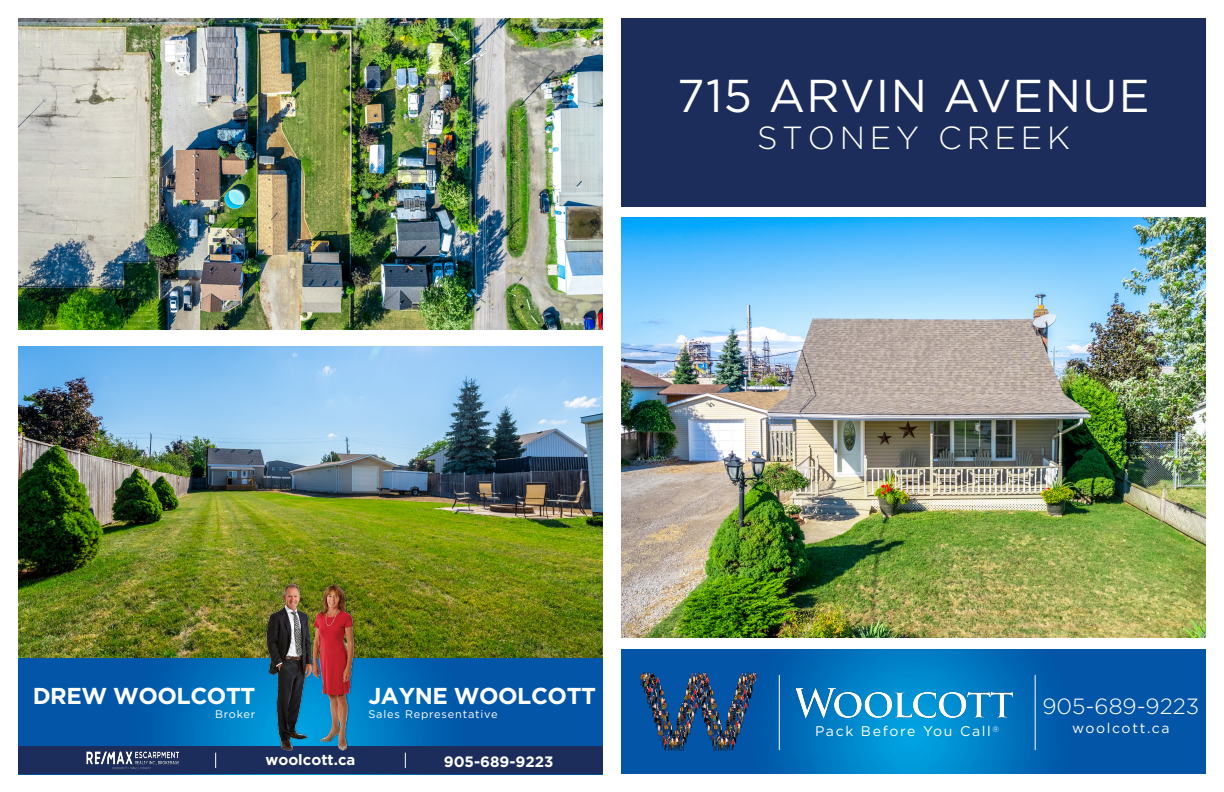
<style>
.page{position:relative;width:1224px;height:792px;background:#fff}
.page>*{position:absolute;margin:0;border:0;box-sizing:border-box;transform-origin:0 0}
.t1{font:46px "Gotham HTF";letter-spacing:.03em;color:#fff}
.t2{font:300 32px "Gotham HTF";letter-spacing:.15em;color:#fff}
.t3{font:700 23px "Gotham HTF";letter-spacing:-.02em;color:#fff}
.t4{font:300 22px "Gotham HTF";color:#fff}
.t5{font:700 15px "Gotham HTF";color:#fff}
.t6{font:14px "Gotham HTF";letter-spacing:.12em;color:#fff}
.t7{font:11px "Gotham HTF";letter-spacing:.075em;color:#fff}
</style>
<div class="page">
<img style="left:621px;top:217px;width:585px;height:421px">
<img style="left:621px;top:649px;width:585px;height:125px">
<img style="left:640px;top:672px;width:117px;height:78px">
<hr style="left:779px;top:675px;width:1px;height:75px;background:#fff">
<hr style="left:1035px;top:675px;width:1px;height:75px;background:#fff">
<img style="left:796px;top:689px;width:216px;height:29px">
<div style="left:621px;top:18px;width:585px;height:189px;background:#1c2d5b"></div>
<img style="left:18px;top:347px;width:585px;height:428px">
<img style="left:18px;top:18px;width:585px;height:311px">
<div style="left:18px;top:747px;width:585px;height:27px;background:#1c2d5b"></div>
<img style="left:312px;top:573px;width:49px;height:178px">
<div style="left:265px;top:583px;width:49px;height:169px;background:#231f20;opacity:.75"></div>
<img style="left:255px;top:573px;width:57px;height:179px">
<img style="left:84px;top:745px;width:97px;height:25px">
<svg style="left:215px;top:753px;width:1px;height:15px"></svg>
<svg style="left:405px;top:753px;width:1px;height:15px"></svg>
<p class="t1" style="left:677px;top:70px;width:474px">715 ARVIN AVENUE</p>
<p class="t2" style="left:757px;top:120px;width:314px">STONEY CREEK</p>
<p class="t3" style="left:33px;top:683px;width:224px">DREW WOOLCOTT</p>
<p class="t7" style="left:215px;top:708px;width:42px">Broker</p>
<p class="t3" style="left:368px;top:683px;width:229px">JAYNE WOOLCOTT</p>
<p class="t7" style="left:368px;top:708px;width:131px">Sales Representative</p>
<p class="t5" style="left:265px;top:751px;width:92px">woolcott.ca</p>
<p class="t5" style="left:444px;top:753px;width:111px">905-689-9223</p>
<p class="t4" style="left:1043px;top:695px;width:158px">905-689-9223</p>
<p class="t6" style="left:815px;top:724px;width:186px">Pack Before You Call<sup>®</sup></p>
<p class="t6" style="left:1072px;top:720px;width:99px">woolcott.ca</p>
</div>
